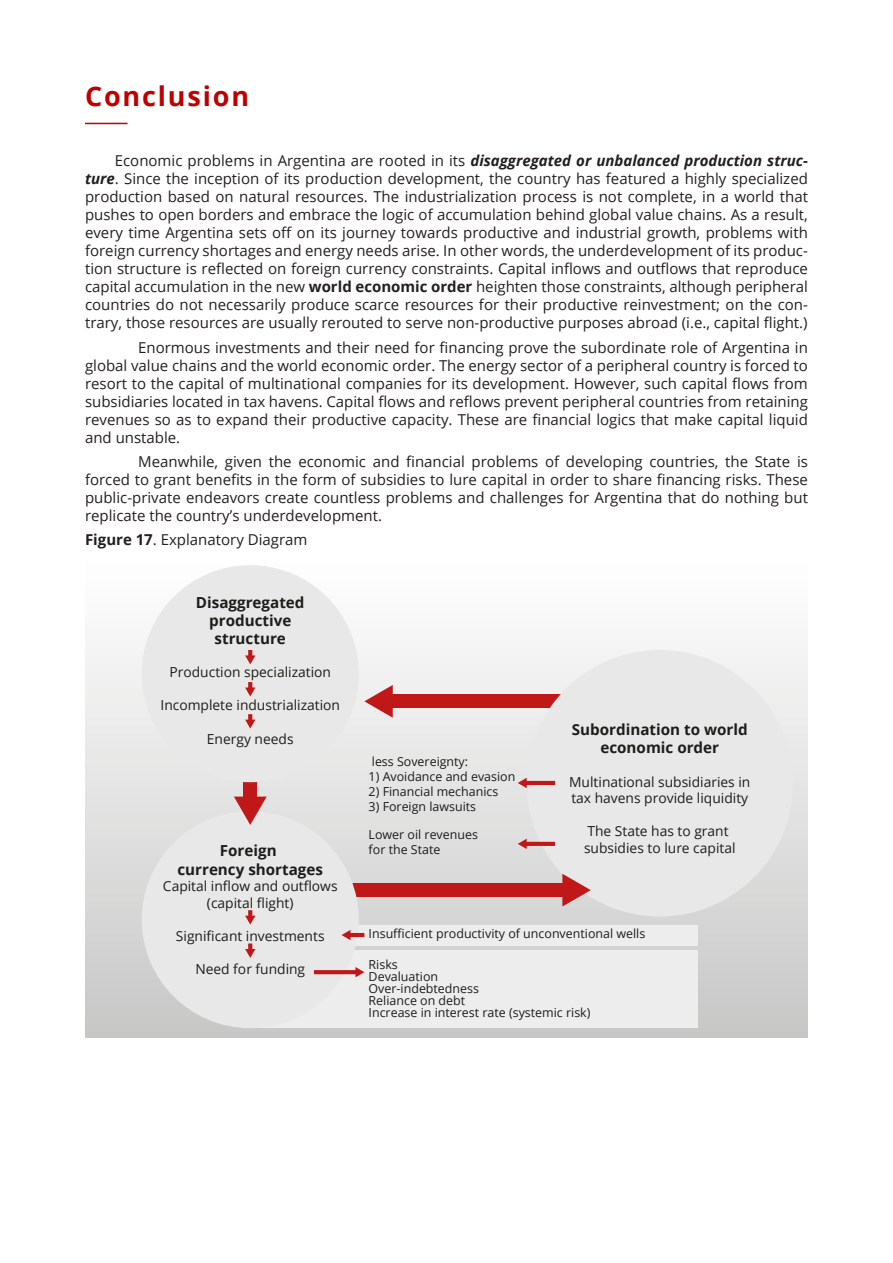
<style>
.page{position:relative;width:893px;height:1263px;background:#fff}
.page>*{position:absolute;margin:0;border:0;box-sizing:border-box;transform-origin:0 0}
.t1{font:700 27px "Open Sans";letter-spacing:.07em;color:#c00000}
.t2{font:700 15.15px/18.3px "Open Sans";color:#1d1d1b;text-align:center}
.t3{font:15px/18px "Open Sans";color:#231f20;text-align:justify}
.t4{font:13.8px/16.6px "Open Sans";color:#1d1d1b}
.t5{font:12.45px/12.1px "Open Sans";color:#1d1d1b}
.s1{font-weight:700;font-style:italic}
.s2{font-weight:700}
</style>
<div class="page">
<hr style="left:85px;top:123px;width:43px;height:1px;background:#c00000">
<div style="left:85px;top:555px;width:723px;height:483px;background:linear-gradient(to bottom,#fff,#c8c8c7)"></div>
<div style="left:250px;top:951px;width:447px;height:77px;background:#ededed"></div>
<div style="left:250px;top:924px;width:447px;height:21px;background:#ededed"></div>
<div style="left:388px;top:695px;width:228px;height:13px;background:#c01718"></div>
<svg style="left:364px;top:685px;width:29px;height:33px"></svg>
<div style="left:526px;top:650px;width:267px;height:266px;background:#e8e8e9;border-radius:50%"></div>
<div style="left:339px;top:883px;width:228px;height:14px;background:#c01718"></div>
<svg style="left:562px;top:874px;width:29px;height:32px"></svg>
<div style="left:142px;top:811px;width:217px;height:217px;background:#e8e8e9;border-radius:50%"></div>
<div style="left:244px;top:696px;width:13px;height:105px;background:#c01718"></div>
<svg style="left:234px;top:796px;width:33px;height:29px"></svg>
<div style="left:142px;top:565px;width:217px;height:217px;background:#e8e8e9;border-radius:50%"></div>
<svg style="left:245px;top:650px;width:10px;height:14px"></svg>
<svg style="left:245px;top:682px;width:10px;height:14px"></svg>
<svg style="left:245px;top:714px;width:10px;height:14px"></svg>
<hr style="left:525px;top:781px;width:30px;height:4px;background:#c01718">
<svg style="left:518px;top:778px;width:9px;height:10px"></svg>
<svg style="left:342px;top:930px;width:22px;height:10px"></svg>
<svg style="left:314px;top:970px;width:41px;height:4px"></svg>
<svg style="left:355px;top:967px;width:9px;height:10px"></svg>
<hr style="left:525px;top:842px;width:30px;height:4px;background:#c01718">
<svg style="left:518px;top:839px;width:9px;height:10px"></svg>
<svg style="left:245px;top:943px;width:10px;height:15px"></svg>
<svg style="left:245px;top:910px;width:10px;height:14px"></svg>
<h1 class="t1" style="left:85px;top:77px;width:166px">Conclusion</h1>
<p class="t3" style="left:85px;top:151px;width:724px;text-indent:30px">Economic problems in Argentina are rooted in its <span class="s1">disaggregated or unbalanced production struc&shy;ture</span>. Since the inception of its production development, the country has featured a highly specialized production based on natural resources. The industrialization process is not complete, in a world that pushes to open borders and embrace the logic of accumulation behind global value chains. As a result, every time Argentina sets off on its journey towards productive and industrial growth, problems with foreign currency shortages and energy needs arise. In other words, the underdevelopment of its produc&shy;tion structure is reflected on foreign currency constraints. Capital inflows and outflows that reproduce capital accumulation in the new <span class="s2">world economic order</span> heighten those constraints, although peripheral countries do not necessarily produce scarce resources for their productive reinvestment; on the con&shy;trary, those resources are usually rerouted to serve non-productive purposes abroad (i.e., capital flight.)</p>
<p class="t3" style="left:85px;top:338px;width:724px;text-indent:53px">Enormous investments and their need for financing prove the subordinate role of Argentina in global value chains and the world economic order. The energy sector of a peripheral country is forced to resort to the capital of multinational companies for its development. However, such capital flows from subsidiaries located in tax havens. Capital flows and reflows prevent peripheral countries from retaining revenues so as to expand their productive capacity. These are financial logics that make capital liquid and unstable.</p>
<p class="t3" style="left:85px;top:452px;width:724px;text-indent:53px">Meanwhile, given the economic and financial problems of developing countries, the State is forced to grant benefits in the form of subsidies to lure capital in order to share financing risks. These public-private endeavors create countless problems and challenges for Argentina that do nothing but replicate the country’s underdevelopment.</p>
<p class="t3" style="left:85px;top:531px;width:224px"><span class="s2">Figure 17</span>. Explanatory Diagram</p>
<p class="t2" style="left:196px;top:593px;width:110px">Disaggregated productive structure</p>
<p class="t4" style="left:170px;top:664px;width:163px">Production specialization</p>
<p class="t4" style="left:160px;top:697px;width:181px">Incomplete industrialization</p>
<p class="t4" style="left:207px;top:730px;width:88px">Energy needs</p>
<p class="t2" style="left:177px;top:841px;width:147px">Foreign<br>currency shortages</p>
<p class="t4" style="left:163px;top:877px;width:176px;text-align:center">Capital inflow and outflows (capital flight)</p>
<p class="t4" style="left:176px;top:927px;width:150px">Significant investments</p>
<p class="t4" style="left:195px;top:960px;width:111px">Need for funding</p>
<p class="t5" style="left:372px;top:755px;width:98px">less Sovereignty:</p>
<p class="t5" style="left:369px;top:770px;width:148px">1) Avoidance and evasion</p>
<p class="t5" style="left:369px;top:785px;width:131px">2) Financial mechanics</p>
<p class="t5" style="left:369px;top:800px;width:109px">3) Foreign lawsuits</p>
<p class="t5" style="left:369px;top:827px;width:111px;line-height:14.9px">Lower oil revenues for the State</p>
<p class="t2" style="left:572px;top:720px;width:177px">Subordination to world economic order</p>
<p class="t4" style="left:569px;top:773px;width:183px">Multinational subsidiaries in tax havens provide liquidity</p>
<p class="t4" style="left:584px;top:823px;width:153px">The State has to grant subsidies to lure capital</p>
<p class="t5" style="left:369px;top:927px;width:278px">Insufficient productivity of unconventional wells</p>
<p class="t5" style="left:369px;top:958px;width:223px">Risks<br>Devaluation<br>Over-indebtedness<br>Reliance on debt<br>Increase in interest rate (systemic risk)</p>
</div>
